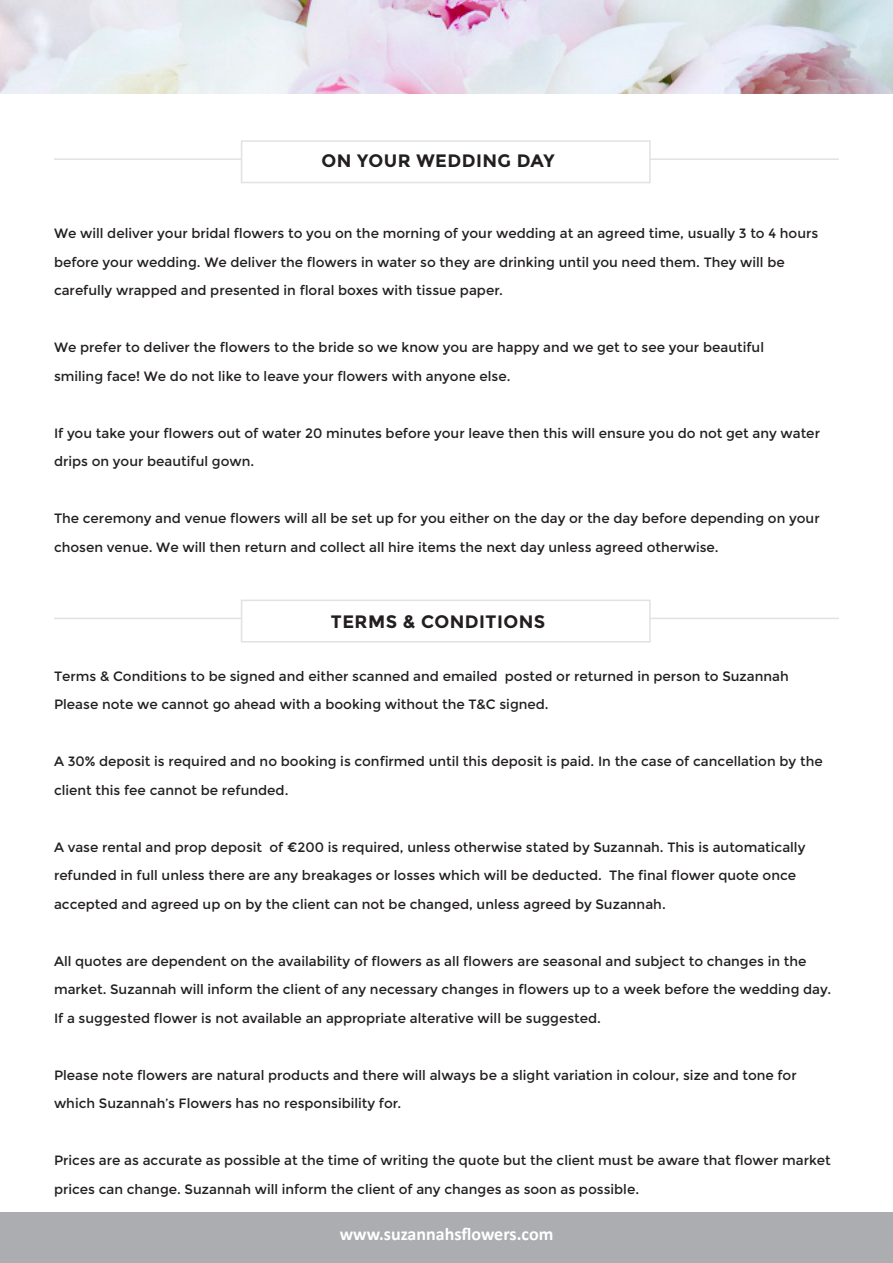
<style>
.page{position:relative;width:893px;height:1263px;background:#fff}
.page>*{position:absolute;margin:0;border:0;box-sizing:border-box;transform-origin:0 0}
.t1{font:700 18px "Montserrat";letter-spacing:.025em;color:#231f20}
.t2{font:700 18px "Calibri";color:#fff}
.t3{font:13.5px/28.5px "Montserrat";color:#231f20}
</style>
<div class="page">
<img style="left:0;top:0;width:893px;height:94px">
<div style="left:0;top:1212px;width:893px;height:51px;background:#acadb1"></div>
<hr style="left:54px;top:158px;width:785px;height:2px;background:#e1e2e4">
<div style="left:241px;top:140px;width:410px;height:43px;background:#fff;border:2px solid #e1e2e4"></div>
<hr style="left:54px;top:618px;width:785px;height:1px;background:#e1e2e4">
<div style="left:241px;top:600px;width:410px;height:42px;background:#fff;border:2px solid #e1e2e4"></div>
<p class="t1" style="left:322px;top:150px;width:235px">ON YOUR WEDDING DAY</p>
<p class="t3" style="left:54px;top:220px;width:766px">We will deliver your bridal flowers to you on the morning of your wedding at an agreed time, usually 3 to 4 hours before your wedding. We deliver the flowers in water so they are drinking until you need them. They will be carefully wrapped and presented in floral boxes with tissue paper.</p>
<p class="t3" style="left:54px;top:334px;width:712px">We prefer to deliver the flowers to the bride so we know you are happy and we get to see your beautiful smiling face! We do not like to leave your flowers with anyone else.</p>
<p class="t3" style="left:54px;top:419px;width:767px">If you take your flowers out of water 20 minutes before your leave then this will ensure you do not get any water drips on your beautiful gown.</p>
<p class="t3" style="left:54px;top:505px;width:767px">The ceremony and venue flowers will all be set up for you either on the day or the day before depending on your chosen venue. We will then return and collect all hire items the next day unless agreed otherwise.</p>
<p class="t1" style="left:331px;top:611px;width:216px">TERMS &amp; CONDITIONS</p>
<p class="t3" style="left:54px;top:662px;width:736px">Terms &amp; Conditions to be signed and either scanned and emailed posted or returned in person to Suzannah</p>
<p class="t3" style="left:54px;top:690px;width:496px">Please note we cannot go ahead with a booking without the T&amp;C signed.</p>
<p class="t3" style="left:54px;top:747px;width:770px">A 30% deposit is required and no booking is confirmed until this deposit is paid. In the case of cancellation by the client this fee cannot be refunded.</p>
<p class="t3" style="left:54px;top:833px;width:753px">A vase rental and prop deposit of €200 is required, unless otherwise stated by Suzannah. This is automatically refunded in full unless there are any breakages or losses which will be deducted. The final flower quote once accepted and agreed up on by the client can not be changed, unless agreed by Suzannah.</p>
<p class="t3" style="left:54px;top:947px;width:779px">All quotes are dependent on the availability of flowers as all flowers are seasonal and subject to changes in the market. Suzannah will inform the client of any necessary changes in flowers up to a week before the wedding day.</p>
<p class="t3" style="left:54px;top:1004px;width:549px">If a suggested flower is not available an appropriate alterative will be suggested.</p>
<p class="t3" style="left:54px;top:1061px;width:744px">Please note flowers are natural products and there will always be a slight variation in colour, size and tone for which Suzannah’s Flowers has no responsibility for.</p>
<p class="t3" style="left:54px;top:1146px;width:778px">Prices are as accurate as possible at the time of writing the quote but the client must be aware that flower market prices can change. Suzannah will inform the client of any changes as soon as possible.</p>
<h1 class="t2" style="left:340px;top:1221px;width:215px">www.suzannahsflowers.com</h1>
</div>
